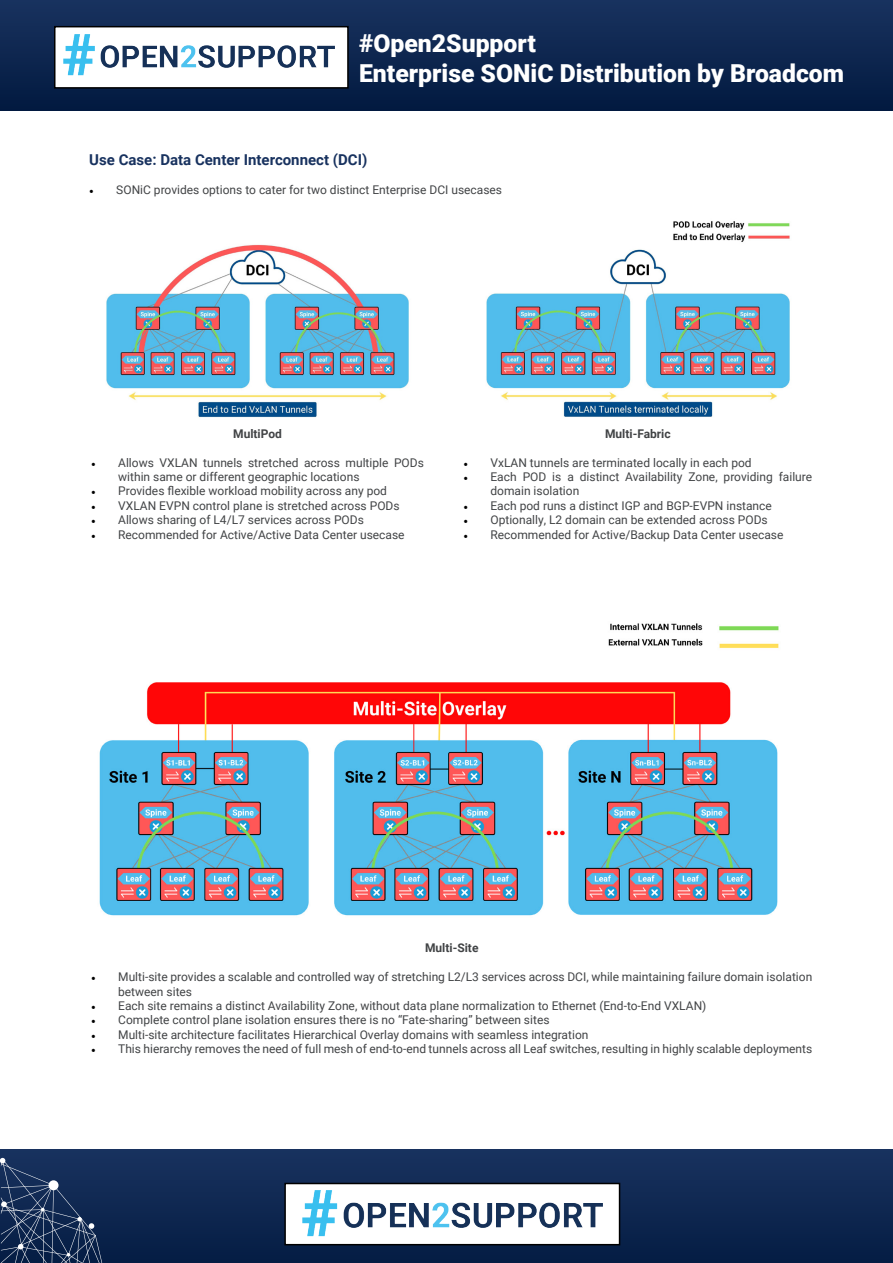
<style>
.page{position:relative;width:893px;height:1263px;background:#fff}
.page>*{position:absolute;margin:0;border:0;box-sizing:border-box;transform-origin:0 0}
.t1{font:900 24.75px/29.7px "Roboto";color:#fff}
.t2{font:700 15px "Roboto";color:#18325f}
.t3{font:12px/14.4px "Roboto";color:#414345}
.t4{font:700 12px "Roboto";color:#414345}
.s1{font-family:"Minion Pro";color:#000}
</style>
<div class="page">
<div style="left:0;top:1149px;width:893px;height:114px;background:linear-gradient(to bottom,#19325f,#051d43)"></div>
<svg style="left:892px;top:1149px;width:1px;height:114px"></svg>
<div style="left:285px;top:1183px;width:335px;height:62px;background:#fff"></div>
<div style="left:284px;top:1183px;width:336px;height:62px;border:2px solid #000"></div>
<img style="left:302px;top:1190px;width:300px;height:46px">
<img style="left:99px;top:623px;width:680px;height:293px">
<img style="left:486px;top:221px;width:304px;height:196px">
<svg style="left:1px;top:1158px;width:101px;height:105px;background:#243b60"></svg>
<div style="left:0;top:0;width:893px;height:111px;background:linear-gradient(to bottom,#19325f,#021a40)"></div>
<div style="left:55px;top:27px;width:293px;height:61px;background:#fff"></div>
<div style="left:54px;top:26px;width:295px;height:63px;border:2px solid #000"></div>
<img style="left:64px;top:34px;width:271px;height:42px">
<img style="left:106px;top:244px;width:303px;height:174px">
<h1 class="t1" style="left:359px;top:27px;width:487px">#Open2Support<br>Enterprise SONiC Distribution by Broadcom</h1>
<p class="t2" style="left:89px;top:149px;width:280px">Use Case: Data Center Interconnect (DCI)</p>
<p class="t3" style="left:89px;top:182px;width:414px"><span class="s1">•</span> SONiC provides options to cater for two distinct Enterprise DCI usecases</p>
<p class="t4" style="left:233px;top:425px;width:50px">MultiPod</p>
<p class="t3" style="left:118px;top:455px;width:307px;text-indent:-27px"><span class="s1">•</span> Allows VXLAN tunnels stretched across multiple PODs within same or different geographic locations</p>
<p class="t3" style="left:91px;top:483px;width:297px"><span class="s1">•</span> Provides flexible workload mobility across any pod</p>
<p class="t3" style="left:91px;top:498px;width:310px"><span class="s1">•</span> VXLAN EVPN control plane is stretched across PODs</p>
<p class="t3" style="left:91px;top:512px;width:274px"><span class="s1">•</span> Allows sharing of L4/L7 services across PODs</p>
<p class="t3" style="left:91px;top:527px;width:315px"><span class="s1">•</span> Recommended for Active/Active Data Center usecase</p>
<p class="t4" style="left:605px;top:425px;width:67px">Multi-Fabric</p>
<p class="t3" style="left:463px;top:455px;width:290px"><span class="s1">•</span> VxLAN tunnels are terminated locally in each pod</p>
<p class="t3" style="left:490px;top:469px;width:323px;text-indent:-27px"><span class="s1">•</span> Each POD is a distinct Availability Zone, providing failure domain isolation</p>
<p class="t3" style="left:463px;top:498px;width:310px"><span class="s1">•</span> Each pod runs a distinct IGP and BGP-EVPN instance</p>
<p class="t3" style="left:463px;top:512px;width:306px"><span class="s1">•</span> Optionally, L2 domain can be extended across PODs</p>
<p class="t3" style="left:463px;top:527px;width:321px"><span class="s1">•</span> Recommended for Active/Backup Data Center usecase</p>
<p class="t4" style="left:425px;top:940px;width:55px">Multi-Site</p>
<p class="t3" style="left:118px;top:969px;width:696px;text-indent:-27px"><span class="s1">•</span> Multi-site provides a scalable and controlled way of stretching L2/L3 services across DCI, while maintaining failure domain isolation between sites</p>
<p class="t3" style="left:91px;top:998px;width:617px"><span class="s1">•</span> Each site remains a distinct Availability Zone, without data plane normalization to Ethernet (End-to-End VXLAN)</p>
<p class="t3" style="left:91px;top:1012px;width:460px"><span class="s1">•</span> Complete control plane isolation ensures there is no “Fate-sharing” between sites</p>
<p class="t3" style="left:91px;top:1027px;width:499px"><span class="s1">•</span> Multi-site architecture facilitates Hierarchical Overlay domains with seamless integration</p>
<p class="t3" style="left:91px;top:1041px;width:723px"><span class="s1">•</span> This hierarchy removes the need of full mesh of end-to-end tunnels across all Leaf switches, resulting in highly scalable deployments</p>
</div>
